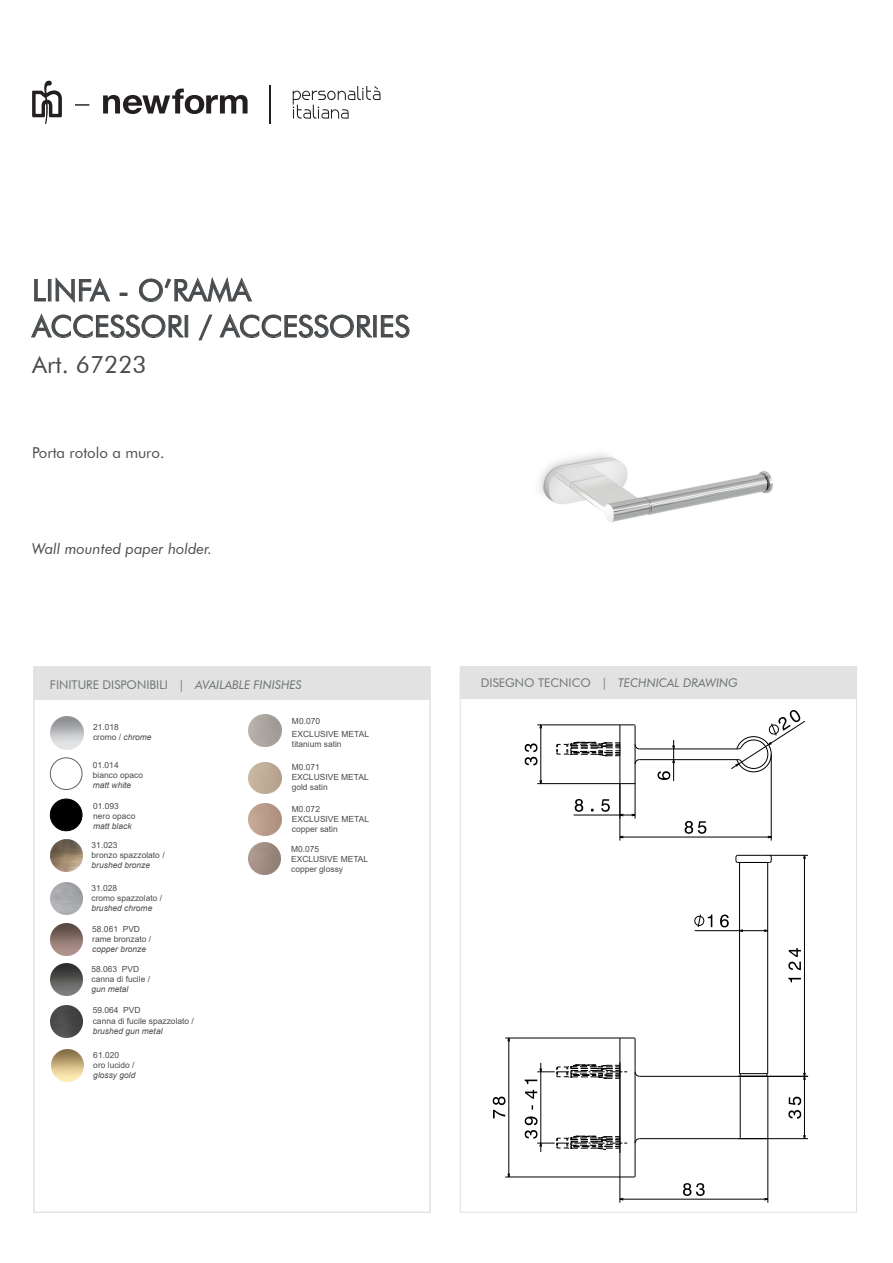
<style>
.page{position:relative;width:893px;height:1263px;background:#fff}
.page>*{position:absolute;margin:0;border:0;box-sizing:border-box;transform-origin:0 0}
.t1{font:30px/36px "Futura BT";color:#484b4d}
.t2{font:24px "Futura BT";color:#484b4d}
.t3{font:italic 15px "Futura BT";color:#484b4d}
.t4{font:15px "Futura BT";color:#484b4d}
.t5{font:12px "Futura BT";color:#717577}
.t6{font:italic 12px "Futura BT";color:#717577}
.t7{font:8.4px/10.1px "Arial";color:#484b4d}
.t8{font:italic 8.4px "Arial";color:#484b4d}
.s1{font-style:italic}
.s2{font-style:normal}
</style>
<div class="page">
<img style="left:415px;top:454px;width:358px;height:270px">
<div style="left:460px;top:667px;width:396px;height:32px;background:#e1e2e1"></div>
<div style="left:34px;top:667px;width:396px;height:32px;background:#e1e2e1"></div>
<svg style="left:293px;top:86px;width:87px;height:33px"></svg>
<svg style="left:32px;top:80px;width:215px;height:44px"></svg>
<hr style="left:269px;top:85px;width:2px;height:39px;background:#231f20">
<svg style="left:34px;top:279px;width:12px;height:23px"></svg>
<div style="left:48px;top:279px;width:3px;height:22px;border:1px solid #484b4d"></div>
<svg style="left:55px;top:277px;width:56px;height:26px"></svg>
<svg style="left:120px;top:293px;width:7px;height:3px"></svg>
<svg style="left:139px;top:277px;width:113px;height:26px"></svg>
<svg style="left:31px;top:313px;width:153px;height:25px"></svg>
<div style="left:185px;top:315px;width:3px;height:22px;border:1px solid #484b4d"></div>
<svg style="left:198px;top:314px;width:15px;height:27px"></svg>
<svg style="left:219px;top:313px;width:154px;height:25px"></svg>
<div style="left:373px;top:315px;width:3px;height:22px;border:1px solid #484b4d"></div>
<svg style="left:380px;top:314px;width:30px;height:24px"></svg>
<hr style="left:634px;top:783px;width:1px;height:36px;background:#000">
<hr style="left:537px;top:783px;width:83px;height:1px;background:#000">
<hr style="left:537px;top:725px;width:83px;height:1px;background:#000">
<hr style="left:619px;top:784px;width:1px;height:57px;background:#000">
<hr style="left:771px;top:754px;width:1px;height:87px;background:#000">
<hr style="left:505px;top:1177px;width:115px;height:1px;background:#000">
<hr style="left:505px;top:1038px;width:115px;height:1px;background:#000">
<hr style="left:769px;top:855px;width:39px;height:1px;background:#000">
<hr style="left:738px;top:1138px;width:70px;height:1px;background:#000">
<hr style="left:738px;top:1076px;width:70px;height:1px;background:#000">
<hr style="left:767px;top:1138px;width:1px;height:65px;background:#000">
<hr style="left:639px;top:759px;width:99px;height:1px;background:#000">
<svg style="left:635px;top:759px;width:5px;height:6px"></svg>
<hr style="left:634px;top:726px;width:1px;height:57px;background:#000">
<svg style="left:620px;top:724px;width:15px;height:2px"></svg>
<hr style="left:619px;top:725px;width:1px;height:59px;background:#000">
<svg style="left:620px;top:782px;width:15px;height:2px"></svg>
<hr style="left:639px;top:749px;width:99px;height:1px;background:#000">
<svg style="left:634px;top:744px;width:6px;height:6px"></svg>
<hr style="left:767px;top:1077px;width:1px;height:61px;background:#000">
<hr style="left:639px;top:1138px;width:99px;height:1px;background:#000">
<hr style="left:639px;top:1076px;width:99px;height:1px;background:#000">
<hr style="left:739px;top:862px;width:1px;height:212px;background:#000">
<hr style="left:767px;top:862px;width:1px;height:212px;background:#000">
<svg style="left:738px;top:1073px;width:30px;height:5px"></svg>
<svg style="left:735px;top:855px;width:37px;height:8px"></svg>
<hr style="left:740px;top:1077px;width:1px;height:61px;background:#000">
<svg style="left:556px;top:742px;width:64px;height:14px"></svg>
<svg style="left:574px;top:799px;width:36px;height:13px"></svg>
<hr style="left:573px;top:815px;width:62px;height:1px;background:#000">
<svg style="left:524px;top:743px;width:13px;height:22px"></svg>
<hr style="left:540px;top:725px;width:1px;height:59px;background:#000">
<svg style="left:657px;top:771px;width:13px;height:9px"></svg>
<hr style="left:673px;top:740px;width:1px;height:41px;background:#000">
<svg style="left:731px;top:710px;width:74px;height:62px"></svg>
<svg style="left:684px;top:821px;width:22px;height:13px"></svg>
<hr style="left:620px;top:837px;width:151px;height:1px;background:#000">
<svg style="left:492px;top:1097px;width:13px;height:21px"></svg>
<hr style="left:508px;top:1038px;width:1px;height:139px;background:#000">
<svg style="left:694px;top:914px;width:34px;height:14px"></svg>
<hr style="left:694px;top:930px;width:73px;height:1px;background:#000">
<svg style="left:788px;top:948px;width:12px;height:34px"></svg>
<hr style="left:804px;top:855px;width:1px;height:221px;background:#000">
<svg style="left:788px;top:1097px;width:13px;height:22px"></svg>
<hr style="left:804px;top:1076px;width:1px;height:63px;background:#000">
<svg style="left:683px;top:1183px;width:21px;height:13px"></svg>
<hr style="left:620px;top:1199px;width:147px;height:1px;background:#000">
<svg style="left:524px;top:1037px;width:116px;height:166px"></svg>
<hr style="left:540px;top:1063px;width:1px;height:89px;background:#000">
<img style="left:50px;top:717px;width:33px;height:32px">
<img style="left:50px;top:924px;width:32px;height:32px">
<img style="left:50px;top:963px;width:33px;height:33px">
<img style="left:50px;top:1005px;width:33px;height:32px">
<img style="left:50px;top:840px;width:32px;height:32px">
<img style="left:50px;top:882px;width:32px;height:32px">
<img style="left:51px;top:1049px;width:32px;height:32px">
<img style="left:248px;top:715px;width:33px;height:32px">
<img style="left:248px;top:762px;width:33px;height:32px">
<img style="left:248px;top:803px;width:33px;height:33px">
<img style="left:248px;top:842px;width:32px;height:32px">
<div style="left:50px;top:799px;width:32px;height:32px;background:#000001;border-radius:50%"></div>
<div style="left:50px;top:799px;width:32px;height:32px;border:1px solid #000001;border-radius:50%"></div>
<div style="left:50px;top:758px;width:32px;height:32px;border:1px solid #5f6162;border-radius:50%"></div>
<h1 class="t1" style="left:32px;top:272px;width:379px">LINFA - O’RAMA<br>ACCESSORI / ACCESSORIES</h1>
<h2 class="t2" style="left:32px;top:350px;width:116px">Art. 67223</h2>
<h3 class="t4" style="left:32px;top:443px;width:134px">Porta rotolo a muro.</h3>
<h3 class="t3" style="left:32px;top:539px;width:181px">Wall mounted paper holder.</h3>
<h3 class="t5" style="left:50px;top:677px;width:253px">FINITURE DISPONIBILI | <span class="s1">AVAILABLE FINISHES</span></h3>
<p class="t7" style="left:93px;top:722px;width:60px">21.018<br>cromo / <span class="s1">chrome</span></p>
<p class="t7" style="left:93px;top:760px;width:52px">01.014 bianco opaco</p>
<p class="t8" style="left:93px;top:780px;width:40px">matt white</p>
<p class="t7" style="left:93px;top:801px;width:44px">01.093 nero opaco</p>
<p class="t8" style="left:93px;top:821px;width:40px">matt black</p>
<p class="t7" style="left:92px;top:840px;width:75px">31.023<br>bronzo spazzolato /</p>
<p class="t8" style="left:92px;top:860px;width:60px">brushed bronze</p>
<p class="t7" style="left:91px;top:883px;width:72px">31.028<br>cromo spazzolato /</p>
<p class="t8" style="left:91px;top:902px;width:62px">brushed chrome</p>
<p class="t7" style="left:92px;top:924px;width:60px">58.061 PVD rame bronzato /</p>
<p class="t8" style="left:92px;top:944px;width:55px">copper bronze</p>
<p class="t7" style="left:91px;top:964px;width:60px">58.063 PVD canna di fucile /</p>
<p class="t8" style="left:91px;top:984px;width:38px">gun metal</p>
<p class="t7" style="left:93px;top:1005px;width:103px">59.064 PVD<br>canna di fucile spazzolato /</p>
<p class="t8" style="left:93px;top:1025px;width:71px">brushed gun metal</p>
<p class="t7" style="left:93px;top:1050px;width:43px">61.020<br>oro lucido /</p>
<p class="t8" style="left:93px;top:1069px;width:44px">glossy gold</p>
<p class="t7" style="left:292px;top:715px;width:79px;line-height:12.5px">M0.070<br>EXCLUSIVE METAL</p>
<p class="t7" style="left:292px;top:739px;width:51px">titanium satin</p>
<p class="t7" style="left:292px;top:762px;width:79px">M0.071<br>EXCLUSIVE METAL gold satin</p>
<p class="t7" style="left:292px;top:804px;width:79px">M0.072<br>EXCLUSIVE METAL copper satin</p>
<p class="t7" style="left:291px;top:843px;width:79px;line-height:10.6px">M0.075<br>EXCLUSIVE METAL</p>
<p class="t7" style="left:291px;top:864px;width:53px">copper glossy</p>
<h3 class="t6" style="left:481px;top:676px;width:258px"><span class="s2">DISEGNO TECNICO |</span> TECHNICAL DRAWING</h3>
</div>
